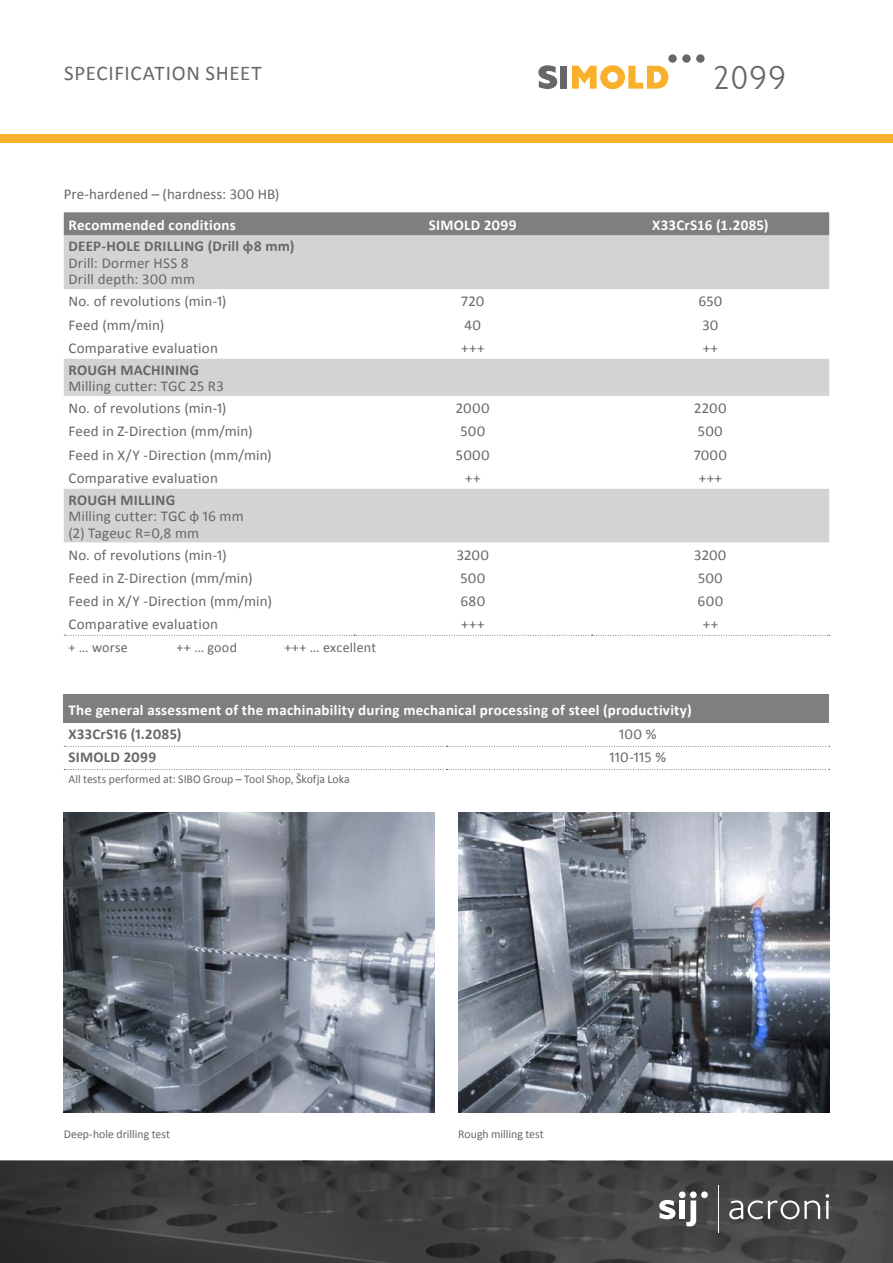
<style>
.page{position:relative;width:893px;height:1263px;background:#fff}
.page>*{position:absolute;margin:0;border:0;box-sizing:border-box;transform-origin:0 0}
.t1{font:300 34.35px "Johnston";color:#666766}
.t2{font:21px "Calibri";letter-spacing:.035em;color:#666766}
.t3{font:15px/16.5px "Calibri";letter-spacing:.01em;color:#666766}
.t4{font:700 15px "Calibri";letter-spacing:.015em;color:#fff}
.t5{font:700 15px "Calibri";letter-spacing:.015em;color:#666766}
.t6{font:14.1px "Calibri";letter-spacing:.015em;color:#666766}
.t7{font:12px "Calibri";color:#666766}
</style>
<div class="page">
<div style="left:0;top:135px;width:893px;height:8px;background:#f9b02d"></div>
<svg style="left:0;top:1161px;width:893px;height:102px;background:#3d3d3f"></svg>
<svg style="left:729px;top:1200px;width:91px;height:19px"></svg>
<svg style="left:826px;top:1194px;width:3px;height:25px"></svg>
<div style="left:690px;top:1191px;width:7px;height:7px;background:#fff;border-radius:50%"></div>
<div style="left:679px;top:1191px;width:6px;height:7px;background:#fff;border-radius:50%"></div>
<svg style="left:686px;top:1200px;width:10px;height:26px"></svg>
<div style="left:679px;top:1200px;width:6px;height:19px;background:#fff"></div>
<div style="left:701px;top:1191px;width:7px;height:7px;background:#fff;border-radius:50%"></div>
<svg style="left:659px;top:1200px;width:16px;height:19px"></svg>
<hr style="left:718px;top:1185px;width:1px;height:47px;background:#fff">
<svg style="left:64px;top:212px;width:765px;height:77px;background:#b9baba"></svg>
<svg style="left:64px;top:359px;width:765px;height:183px"></svg>
<svg style="left:64px;top:635px;width:766px;height:1px"></svg>
<div style="left:64px;top:695px;width:765px;height:28px;background:#7e7f7f"></div>
<svg style="left:64px;top:746px;width:766px;height:1px"></svg>
<svg style="left:64px;top:769px;width:766px;height:1px"></svg>
<img style="left:64px;top:813px;width:371px;height:299px">
<img style="left:458px;top:813px;width:371px;height:299px">
<svg style="left:538px;top:65px;width:19px;height:24px"></svg>
<div style="left:560px;top:66px;width:7px;height:23px;background:#666766"></div>
<svg style="left:572px;top:54px;width:133px;height:35px"></svg>
<h2 class="t2" style="left:64px;top:59px;width:199px">SPECIFICATION SHEET</h2>
<h1 class="t1" style="left:712px;top:57px;width:76px">2099</h1>
<p class="t3" style="left:64px;top:186px;width:217px">Pre-hardened – (hardness: 300 HB)</p>
<p class="t4" style="left:68px;top:215px;width:169px">Recommended conditions</p>
<p class="t4" style="left:429px;top:215px;width:89px">SIMOLD 2099</p>
<p class="t4" style="left:652px;top:215px;width:118px">X33CrS16 (1.2085)</p>
<p class="t5" style="left:68px;top:237px;width:227px">DEEP-HOLE DRILLING (Drill φ8 mm)</p>
<p class="t3" style="left:68px;top:255px;width:128px">Drill: Dormer HSS 8<br>Drill depth: 300 mm</p>
<p class="t3" style="left:68px;top:293px;width:160px">No. of revolutions (min-1)</p>
<p class="t3" style="left:461px;top:293px;width:25px">720</p>
<p class="t3" style="left:698px;top:293px;width:26px">650</p>
<p class="t3" style="left:68px;top:316px;width:97px">Feed (mm/min)</p>
<p class="t3" style="left:464px;top:316px;width:18px">40</p>
<p class="t3" style="left:702px;top:316px;width:18px">30</p>
<p class="t3" style="left:68px;top:340px;width:151px">Comparative evaluation</p>
<p class="t3" style="left:461px;top:340px;width:25px">+++</p>
<p class="t3" style="left:703px;top:340px;width:17px">++</p>
<p class="t5" style="left:68px;top:360px;width:132px">ROUGH MACHINING</p>
<p class="t3" style="left:68px;top:375px;width:160px;line-height:21.9px">Milling cutter: TGC 25 R3<br>No. of revolutions (min-1)</p>
<p class="t3" style="left:456px;top:400px;width:35px">2000</p>
<p class="t3" style="left:694px;top:400px;width:34px">2200</p>
<p class="t3" style="left:68px;top:423px;width:186px">Feed in Z-Direction (mm/min)</p>
<p class="t3" style="left:460px;top:423px;width:26px">500</p>
<p class="t3" style="left:698px;top:423px;width:26px">500</p>
<p class="t3" style="left:68px;top:446px;width:205px">Feed in X/Y -Direction (mm/min)</p>
<p class="t3" style="left:456px;top:446px;width:35px">5000</p>
<p class="t3" style="left:694px;top:446px;width:35px">7000</p>
<p class="t3" style="left:68px;top:470px;width:151px">Comparative evaluation</p>
<p class="t3" style="left:465px;top:470px;width:17px">++</p>
<p class="t3" style="left:699px;top:470px;width:25px">+++</p>
<p class="t5" style="left:68px;top:490px;width:108px">ROUGH MILLING</p>
<p class="t3" style="left:68px;top:508px;width:177px">Milling cutter: TGC φ 16 mm (2) Tageuc R=0,8 mm</p>
<p class="t3" style="left:68px;top:546px;width:160px">No. of revolutions (min-1)</p>
<p class="t3" style="left:457px;top:546px;width:34px">3200</p>
<p class="t3" style="left:694px;top:546px;width:34px">3200</p>
<p class="t3" style="left:68px;top:570px;width:186px">Feed in Z-Direction (mm/min)</p>
<p class="t3" style="left:460px;top:570px;width:26px">500</p>
<p class="t3" style="left:698px;top:570px;width:26px">500</p>
<p class="t3" style="left:69px;top:593px;width:205px">Feed in X/Y -Direction (mm/min)</p>
<p class="t3" style="left:460px;top:593px;width:26px">680</p>
<p class="t3" style="left:698px;top:593px;width:27px">600</p>
<p class="t3" style="left:69px;top:616px;width:151px">Comparative evaluation</p>
<p class="t3" style="left:461px;top:616px;width:25px">+++</p>
<p class="t3" style="left:703px;top:616px;width:17px">++</p>
<p class="t6" style="left:68px;top:638px;width:61px">+ … worse</p>
<p class="t6" style="left:176px;top:638px;width:62px">++ … good</p>
<p class="t6" style="left:284px;top:638px;width:93px">+++ … excellent</p>
<p class="t4" style="left:68px;top:700px;width:625px">The general assessment of the machinability during mechanical processing of steel (productivity)</p>
<p class="t5" style="left:68px;top:724px;width:115px">X33CrS16 (1.2085)</p>
<p class="t3" style="left:619px;top:726px;width:39px">100 %</p>
<p class="t5" style="left:68px;top:748px;width:89px">SIMOLD 2099</p>
<p class="t3" style="left:610px;top:749px;width:58px">110-115 %</p>
<p class="t7" style="left:68px;top:772px;width:283px">All tests performed at: SIBO Group – Tool Shop, Škofja Loka</p>
<p class="t7" style="left:64px;top:1127px;width:108px">Deep-hole drilling test</p>
<p class="t7" style="left:458px;top:1127px;width:87px">Rough milling test</p>
</div>
